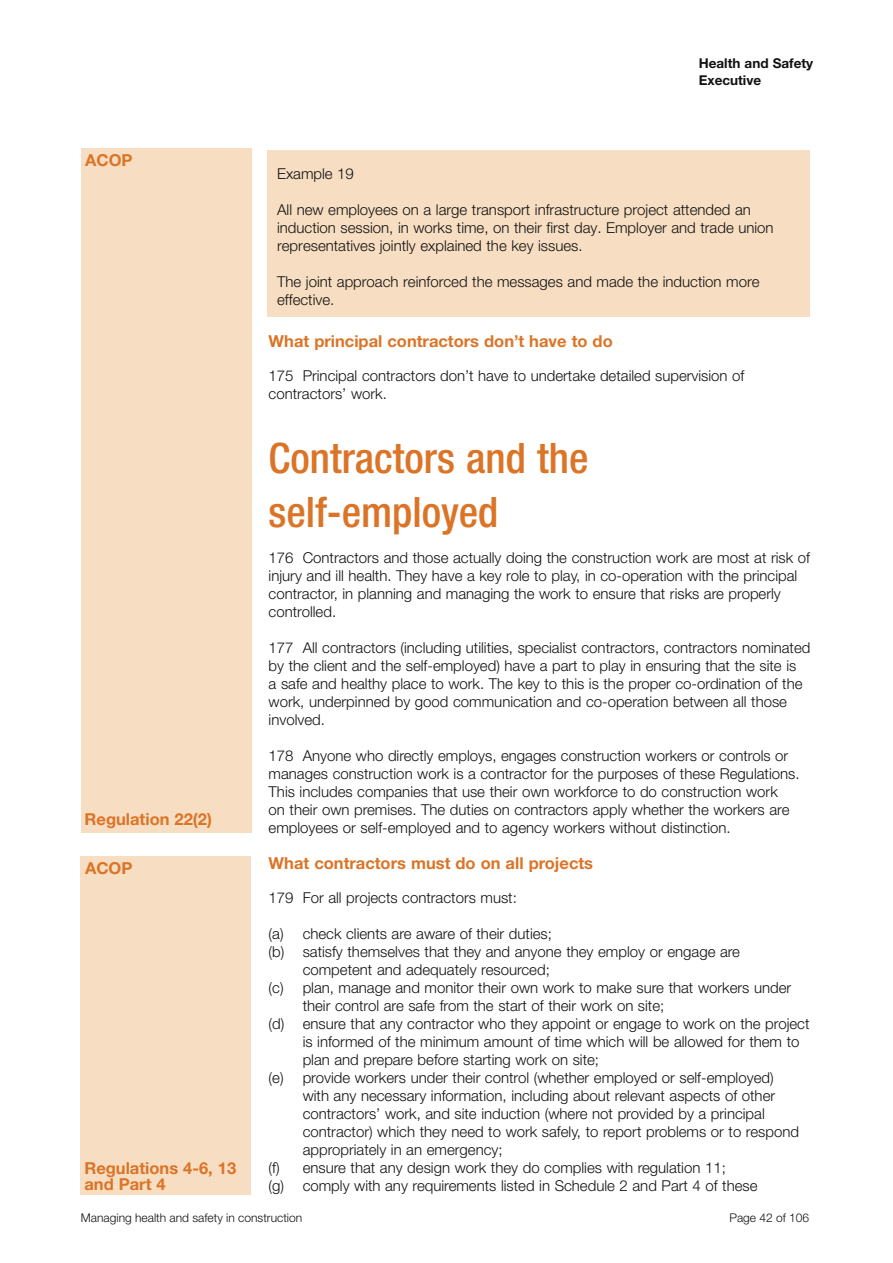
<style>
.page{position:relative;width:893px;height:1263px;background:#fff}
.page>*{position:absolute;margin:0;border:0;box-sizing:border-box;transform-origin:0 0}
.t1{font:500 condensed 42px "Helvetica Neue";color:#db7427}
.t2{font:700 16.5px/16.5px "Helvetica Neue";color:#db7427}
.ACOP__text{font:300 15px/18px "Helvetica Neue";color:#121212}
.ACOP__a__text{font:300 15px/18px "Helvetica Neue";color:#121212}
.Boxed_text{font:300 15px/18px "Helvetica Neue";color:#121212}
.t3{font:700 13.5px/16.5px "Helvetica Neue";color:#121212}
.t4{font:300 12px "Helvetica Neue";color:#121212}
</style>
<div class="page">
<div style="left:267px;top:150px;width:543px;height:166px;background:#f7ddc1"></div>
<div style="left:81px;top:148px;width:170px;height:685px;background:#f7ddc1"></div>
<div style="left:81px;top:856px;width:170px;height:339px;background:#f7ddc1"></div>
<p class="t2" style="left:85px;top:151px;width:49px">ACOP</p>
<p class="t2" style="left:85px;top:810px;width:129px">Regulation 22(2)</p>
<p class="t2" style="left:85px;top:859px;width:49px">ACOP</p>
<p class="t2" style="left:84px;top:1159px;width:153px">Regulations 4-6, 13 and Part 4</p>
<p class="t3" style="left:699px;top:55px;width:116px">Health and Safety<br>Executive</p>
<p class="Boxed_text" style="left:277px;top:164px;width:78px">Example 19</p>
<p class="Boxed_text" style="left:277px;top:200px;width:498px">All new employees on a large transport infrastructure project attended an induction session, in works time, on their first day. Employer and trade union representatives jointly explained the key issues.</p>
<p class="Boxed_text" style="left:277px;top:272px;width:484px">The joint approach reinforced the messages and made the induction more effective.</p>
<h2 class="t2" style="left:269px;top:332px;width:346px">What principal contractors don’t have to do</h2>
<p class="ACOP__text" style="left:269px;top:367px;width:477px">175 Principal contractors don’t have to undertake detailed supervision of contractors’ work.</p>
<h1 class="t1" style="left:269px;top:433px;width:321px">Contractors and the</h1>
<h1 class="t1" style="left:269px;top:487px;width:231px">self-employed</h1>
<p class="ACOP__text" style="left:269px;top:548px;width:543px">176 Contractors and those actually doing the construction work are most at risk of injury and ill health. They have a key role to play, in co-operation with the principal contractor, in planning and managing the work to ensure that risks are properly controlled.</p>
<p class="ACOP__text" style="left:269px;top:638px;width:543px">177 All contractors (including utilities, specialist contractors, contractors nominated by the client and the self-employed) have a part to play in ensuring that the site is<br>a safe and healthy place to work. The key to this is the proper co-ordination of the work, underpinned by good communication and co-operation between all those involved.</p>
<p class="ACOP__text" style="left:269px;top:746px;width:532px">178 Anyone who directly employs, engages construction workers or controls or manages construction work is a contractor for the purposes of these Regulations.<br>This includes companies that use their own workforce to do construction work<br>on their own premises. The duties on contractors apply whether the workers are employees or self-employed and to agency workers without distinction.</p>
<h2 class="t2" style="left:269px;top:854px;width:326px">What contractors must do on all projects</h2>
<p class="ACOP__text" style="left:269px;top:889px;width:250px">179 For all projects contractors must:</p>
<p class="ACOP__a__text" style="left:269px;top:925px;width:285px">(a) check clients are aware of their duties;</p>
<p class="ACOP__a__text" style="left:303px;top:943px;width:439px;text-indent:-34px">(b) satisfy themselves that they and anyone they employ or engage are competent and adequately resourced;</p>
<p class="ACOP__a__text" style="left:303px;top:979px;width:490px;text-indent:-34px">(c) plan, manage and monitor their own work to make sure that workers under their control are safe from the start of their work on site;</p>
<p class="ACOP__a__text" style="left:303px;top:1015px;width:508px;text-indent:-34px">(d) ensure that any contractor who they appoint or engage to work on the project is informed of the minimum amount of time which will be allowed for them to plan and prepare before starting work on site;</p>
<p class="ACOP__a__text" style="left:303px;top:1069px;width:498px;text-indent:-34px">(e) provide workers under their control (whether employed or self-employed) with any necessary information, including about relevant aspects of other contractors’ work, and site induction (where not provided by a principal contractor) which they need to work safely, to report problems or to respond appropriately in an emergency;</p>
<p class="ACOP__a__text" style="left:269px;top:1159px;width:459px">(f) ensure that any design work they do complies with regulation 11;</p>
<p class="ACOP__a__text" style="left:269px;top:1177px;width:490px">(g) comply with any requirements listed in Schedule 2 and Part 4 of these</p>
<p class="t4" style="left:81px;top:1211px;width:223px">Managing health and safety in construction</p>
<p class="t4" style="left:729px;top:1211px;width:81px">Page 42 of 106</p>
</div>
